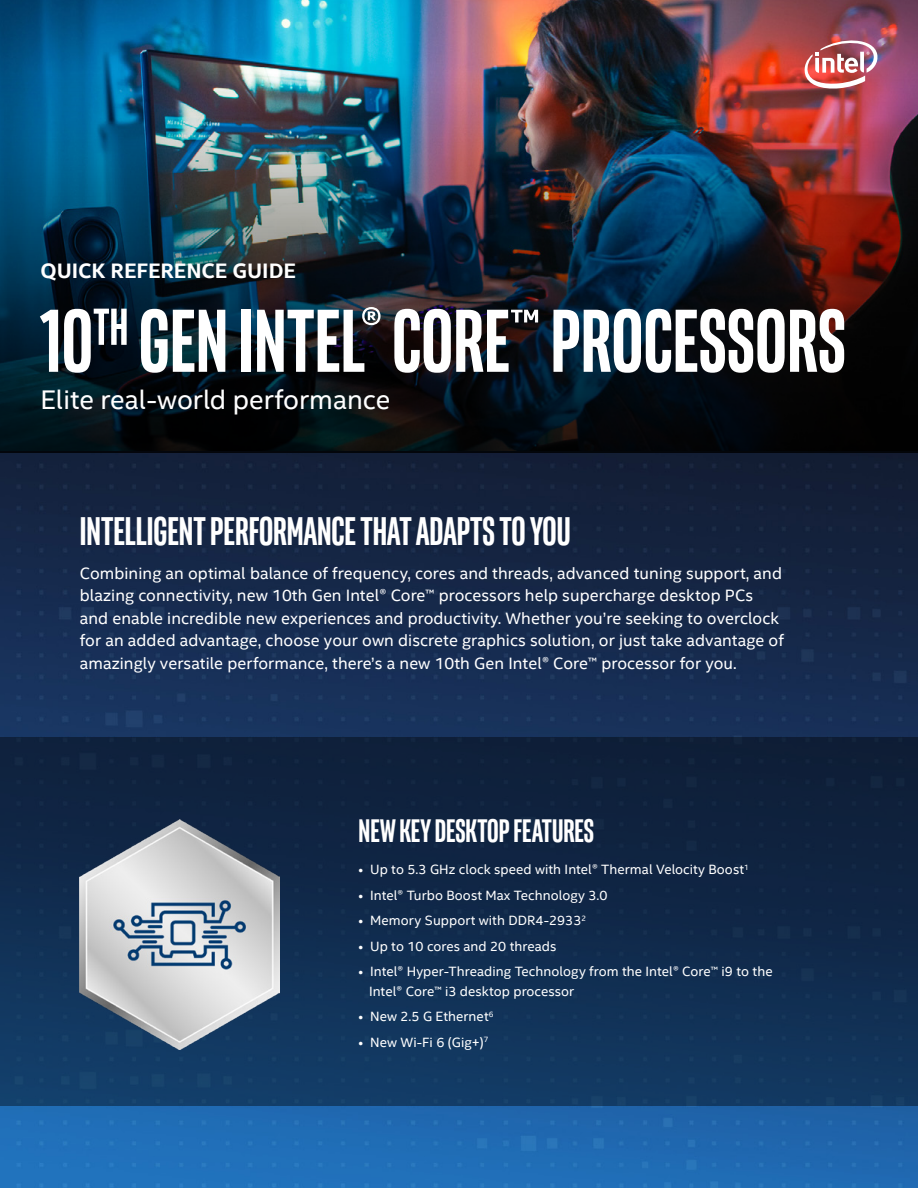
<style>
.page{position:relative;width:918px;height:1188px;background:#fff}
.page>*{position:absolute;margin:0;border:0;box-sizing:border-box;transform-origin:0 0}
.t1{font:700 90px "Intel Clear Pro";letter-spacing:.005em;color:#fff}
.t2{font:700 40.5px "Intel Clear Pro";color:#fff}
.t3{font:700 33px "Intel Clear Pro";color:#fff}
.t4{font:27px "Intel Clear";color:#fff}
.t5{font:700 21px "Intel Clear";color:#fff}
.t6{font:16.5px/22.5px "Intel Clear";letter-spacing:.005em;color:#fff}
.t7{font:13.5px/19.5px "Intel Clear";letter-spacing:.005em;color:#fff}
</style>
<div class="page">
<img style="left:0;top:452px;width:918px;height:736px">
<img style="left:0;top:0;width:918px;height:452px">
<div style="left:0;top:737px;width:918px;height:369px;background:linear-gradient(to bottom,#0e1c35,#133b65)"></div>
<img style="left:803px;top:36px;width:76px;height:54px">
<img style="left:80px;top:819px;width:199px;height:230px">
<p class="t5" style="left:40px;top:258px;width:257px">QUICK REFERENCE GUIDE</p>
<h1 class="t1" style="left:40px;top:284px;width:807px">10<sup>TH</sup> GEN INTEL® CORE™ PROCESSORS</h1>
<h3 class="t4" style="left:40px;top:381px;width:351px">Elite real-world performance</h3>
<h2 class="t2" style="left:80px;top:506px;width:492px">INTELLIGENT PERFORMANCE THAT ADAPTS TO YOU</h2>
<p class="t6" style="left:80px;top:561px;width:706px">Combining an optimal balance of frequency, cores and threads, advanced tuning support, and blazing connectivity, new 10th Gen Intel® Core™ processors help supercharge desktop PCs and enable incredible new experiences and productivity. Whether you’re seeking to overclock for an added advantage, choose your own discrete graphics solution, or just take advantage of amazingly versatile performance, there’s a new 10th Gen Intel® Core™ processor for you.</p>
<h3 class="t3" style="left:359px;top:810px;width:237px">NEW KEYDESKTOP FEATURES</h3>
<p class="t7" style="left:359px;top:859px;width:392px">• Up to 5.3 GHz clock speed with Intel® Thermal Velocity Boost<sup>1</sup></p>
<p class="t7" style="left:359px;top:885px;width:250px">• Intel® Turbo Boost Max Technology 3.0</p>
<p class="t7" style="left:359px;top:910px;width:229px">• Memory Support with DDR4-2933<sup>2</sup></p>
<p class="t7" style="left:359px;top:936px;width:199px">• Up to 10 cores and 20 threads</p>
<p class="t7" style="left:369px;top:961px;width:405px;text-indent:-11px">• Intel® Hyper-Threading Technology from the Intel® Core™ i9 to the<br>Intel® Core™ i3 desktop processor</p>
<p class="t7" style="left:359px;top:1006px;width:136px">• New 2.5 G Ethernet<sup>6</sup></p>
<p class="t7" style="left:359px;top:1032px;width:131px">• New Wi-Fi 6 (Gig+)<sup>7</sup></p>
</div>
